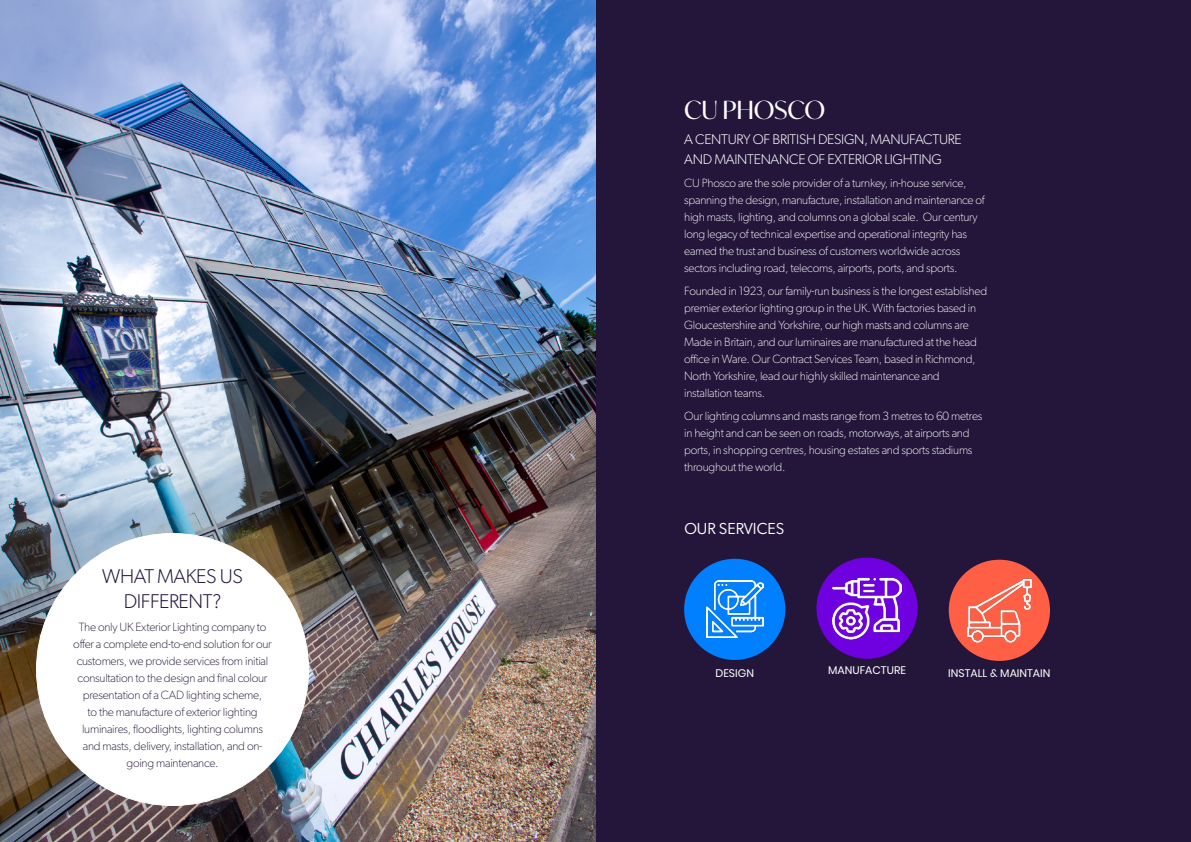
<style>
.page{position:relative;width:1191px;height:842px;background:#fff}
.page>*{position:absolute;margin:0;border:0;box-sizing:border-box;transform-origin:0 0}
.t1{font:25px "Ivy Mode";letter-spacing:-.01em;color:#fff}
.t2{font:300 20px/25px "Gibson";letter-spacing:-.02em;color:#23163a;text-align:center}
.t3{font:16px "Gibson";color:#fff}
.t4{font:300 14px/20px "Gibson";letter-spacing:-.02em;color:#fff}
.t5{font:100 12px/17px "Gibson";letter-spacing:-.02em;color:#fff}
.t6{font:100 12px/17px "Gibson";letter-spacing:-.02em;color:#23163a;text-align:center}
.t7{font:11px "Poppins";color:#fff}
</style>
<div class="page">
<div style="left:595px;top:0;width:596px;height:842px;background:#23163a"></div>
<img style="left:0;top:0;width:595px;height:842px">
<div style="left:684px;top:559px;width:101px;height:101px;background:#0080fe;border-radius:50%"></div>
<img style="left:706px;top:581px;width:57px;height:57px">
<div style="left:816px;top:558px;width:101px;height:101px;background:#6f01e1;border-radius:50%"></div>
<img style="left:833px;top:577px;width:68px;height:63px">
<div style="left:948px;top:560px;width:102px;height:101px;background:#ff6045;border-radius:50%"></div>
<img style="left:967px;top:578px;width:65px;height:65px">
<div style="left:37px;top:533px;width:271px;height:272px;background:#fff;border-radius:50%"></div>
<h2 class="t2" style="left:102px;top:564px;width:142px">WHAT MAKES US<br>DIFFERENT?</h2>
<p class="t6" style="left:73px;top:618px;width:200px">The only UK Exterior Lighting company to offer a complete end-to-end solution for our customers, we provide services from initial consultation to the design and final colour presentation of a CAD lighting scheme,<br>to the manufacture of exterior lighting luminaires, floodlights, lighting columns and masts, delivery, installation, and on&shy;going maintenance.</p>
<h1 class="t1" style="left:684px;top:93px;width:142px">CU PHOSCO</h1>
<p class="t4" style="left:684px;top:129px;width:279px">A CENTURY OF BRITISH DESIGN, MANUFACTURE<br>AND MAINTENANCE OF EXTERIOR LIGHTING</p>
<p class="t5" style="left:684px;top:174px;width:302px">CU Phosco are the sole provider of a turnkey, in-house service, spanning the design, manufacture, installation and maintenance of high masts, lighting, and columns on a global scale. Our century long legacy of technical expertise and operational integrity has earned the trust and business of customers worldwide across sectors including road, telecoms, airports, ports, and sports.</p>
<p class="t5" style="left:684px;top:282px;width:305px">Founded in 1923, our family-run business is the longest established premier exterior lighting group in the UK. With factories based in Gloucestershire and Yorkshire, our high masts and columns are Made in Britain, and our luminaires are manufactured at the head office in Ware. Our Contract Services Team, based in Richmond, North Yorkshire, lead our highly skilled maintenance and installation teams.</p>
<p class="t5" style="left:684px;top:407px;width:300px">Our lighting columns and masts range from 3 metres to 60 metres in height and can be seen on roads, motorways, at airports and ports, in shopping centres, housing estates and sports stadiums throughout the world.</p>
<h3 class="t3" style="left:684px;top:519px;width:101px">OUR SERVICES</h3>
<p class="t7" style="left:715px;top:667px;width:40px">DESIGN</p>
<p class="t7" style="left:828px;top:663px;width:79px">MANUFACTURE</p>
<p class="t7" style="left:948px;top:667px;width:104px">INSTALL &amp; MAINTAIN</p>
</div>
